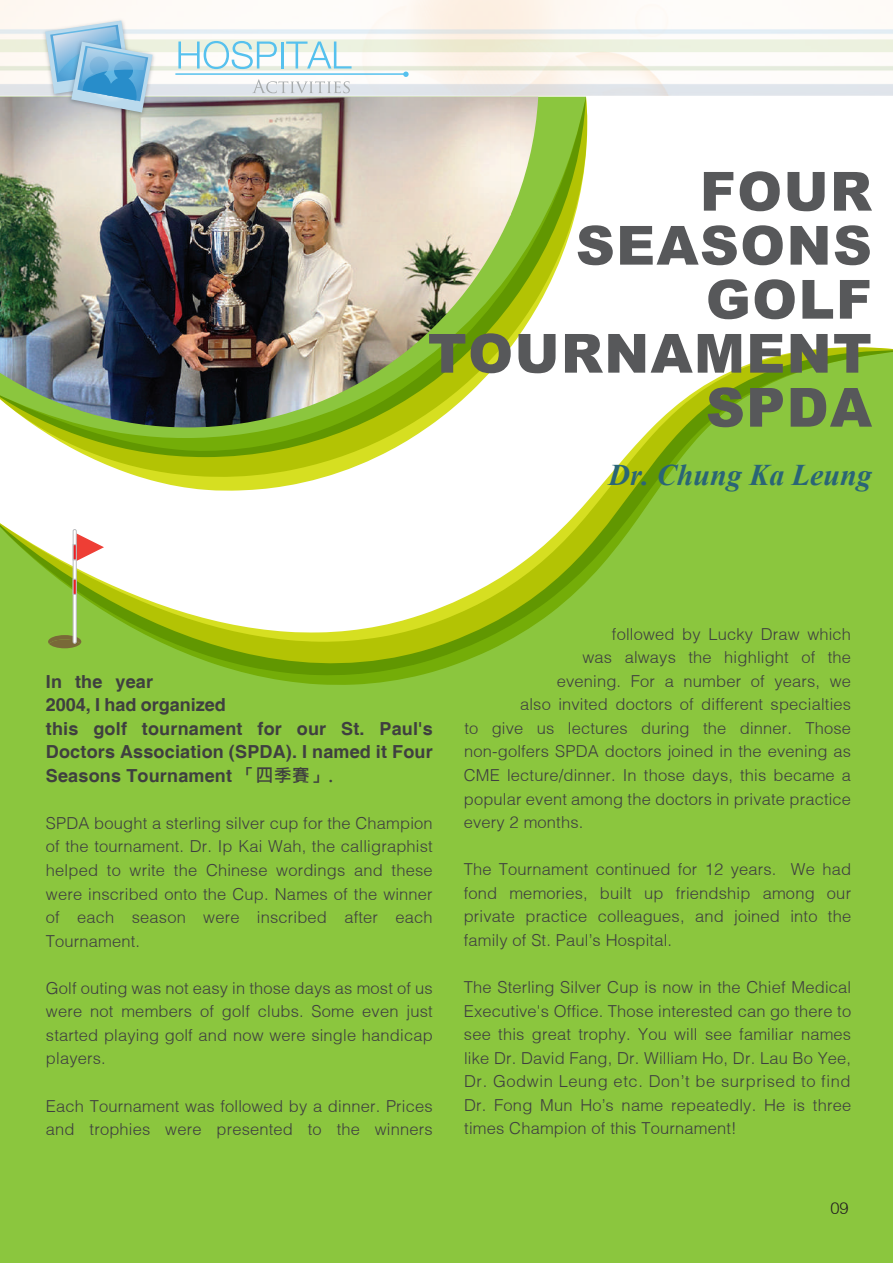
<style>
.page{position:relative;width:893px;height:1263px;background:#fff}
.page>*{position:absolute;margin:0;border:0;box-sizing:border-box;transform-origin:0 0}
.t1{font:900 54px/54px "Arial";letter-spacing:.025em;color:#57585a;text-align:right}
.t2{font:italic 700 30px "Times New Roman";color:#2a6576}
.t3{font:700 18px/23.5px "Helvetica";letter-spacing:.01em;color:#3f3f40}
.t4{font:300 16.5px/23.5px "Helvetica";letter-spacing:.01em;color:#3f3f40;text-align:justify}
.t5{font:300 16.5px "Helvetica";color:#231f20}
.s1{font-family:"Microsoft Jheng Hei"}
</style>
<div class="page">
<img style="left:207px;top:0;width:686px;height:97px">
<svg style="left:511px;top:97px;width:76px;height:250px"></svg>
<div style="left:0;top:685px;width:893px;height:578px;background:#8bc63e"></div>
<svg style="left:0;top:675px;width:893px;height:10px;background:#88c237"></svg>
<svg style="left:0;top:347px;width:893px;height:328px"></svg>
<img style="left:0;top:97px;width:511px;height:330px">
<img style="left:510px;top:97px;width:28px;height:119px">
<svg style="left:48px;top:635px;width:33px;height:9px"></svg>
<div style="left:49px;top:639px;width:31px;height:9px;background:#796938;border-radius:50%"></div>
<svg style="left:76px;top:533px;width:28px;height:29px"></svg>
<div style="left:73px;top:529px;width:3px;height:114px;border:1px solid #bcbdc0;border-radius:2px"></div>
<div style="left:73px;top:579px;width:3px;height:15px;background:#ee1d23;border:1px solid #bcbdc0"></div>
<div style="left:73px;top:544px;width:3px;height:16px;background:#ee1d23;border:1px solid #bcbdc0"></div>
<svg style="left:207px;top:41px;width:70px;height:28px"></svg>
<hr style="left:281px;top:42px;width:2px;height:27px;background:#56c1ee">
<svg style="left:286px;top:42px;width:66px;height:27px"></svg>
<svg style="left:252px;top:79px;width:98px;height:14px"></svg>
<hr style="left:175px;top:73px;width:231px;height:2px;background:#56c1ee">
<svg style="left:403px;top:72px;width:6px;height:5px"></svg>
<img style="left:0;top:0;width:17px;height:149px">
<img style="left:17px;top:0;width:190px;height:168px">
<svg style="left:45px;top:21px;width:108px;height:91px;background:#9cc4dd"></svg>
<h1 class="t1" style="left:428px;top:163px;width:446px">FOUR<br>SEASONS<br>GOLF<br>TOURNAMENT<br>SPDA</h1>
<h2 class="t2" style="left:608px;top:454px;width:265px">Dr. Chung Ka Leung</h2>
<p class="t3" style="left:46px;top:670px;width:388px">In the year<br>2004, I had organized<br>this golf tournament for our St. Paul's<br>Doctors Association (SPDA). I named it Four<br>Seasons Tournament <span class="s1">「四季賽」.</span></p>
<p class="t4" style="left:46px;top:811px;width:388px">SPDA bought a sterling silver cup for the Champion of the tournament. Dr. Ip Kai Wah, the calligraphist helped to write the Chinese wordings and these were inscribed onto the Cup. Names of the winner of each season were inscribed after each Tournament.</p>
<p class="t4" style="left:46px;top:976px;width:388px">Golf outing was not easy in those days as most of us were not members of golf clubs. Some even just started playing golf and now were single handicap players.</p>
<p class="t4" style="left:46px;top:1094px;width:388px">Each Tournament was followed by a dinner. Prices and trophies were presented to the winners</p>
<p class="t4" style="left:612px;top:622px;width:241px">followed by Lucky Draw which</p>
<p class="t4" style="left:582px;top:645px;width:270px">was always the highlight of the</p>
<p class="t4" style="left:557px;top:669px;width:296px">evening. For a number of years, we</p>
<p class="t4" style="left:520px;top:692px;width:332px">also invited doctors of different specialties</p>
<p class="t4" style="left:464px;top:716px;width:388px">to give us lectures during the dinner. Those</p>
<p class="t4" style="left:464px;top:740px;width:389px">non-golfers SPDA doctors joined in the evening as</p>
<p class="t4" style="left:464px;top:763px;width:389px">CME lecture/dinner. In those days, this became a</p>
<p class="t4" style="left:464px;top:787px;width:389px">popular event among the doctors in private practice</p>
<p class="t4" style="left:464px;top:810px;width:121px">every 2 months.</p>
<p class="t4" style="left:464px;top:857px;width:389px">The Tournament continued for 12 years. We had fond memories, built up friendship among our private practice colleagues, and joined into the family of St. Paul’s Hospital.</p>
<p class="t4" style="left:464px;top:975px;width:389px">The Sterling Silver Cup is now in the Chief Medical Executive's Office. Those interested can go there to see this great trophy. You will see familiar names like Dr. David Fang, Dr. William Ho, Dr. Lau Bo Yee, Dr. Godwin Leung etc. Don’t be surprised to find Dr. Fong Mun Ho’s name repeatedly. He is three times Champion of this Tournament!</p>
<p class="t5" style="left:830px;top:1197px;width:20px">09</p>
</div>
